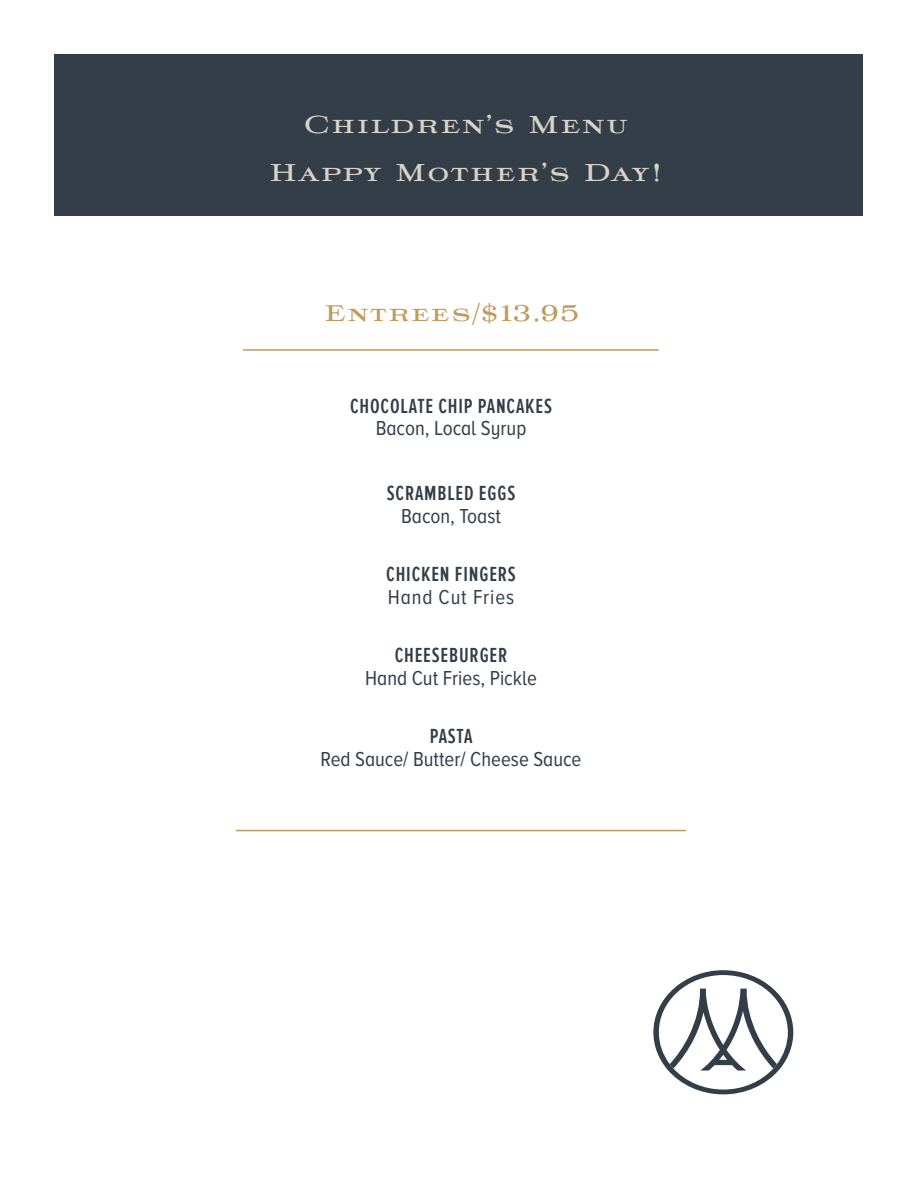
<style>
.page{position:relative;width:918px;height:1188px;background:#fff}
.page>*{position:absolute;margin:0;border:0;box-sizing:border-box;transform-origin:0 0}
.t1{font:900 24.3px/48px "De Soto";letter-spacing:.06em;color:#d7d3c8;text-align:center}
.t2{font:900 22.5px "De Soto";letter-spacing:.06em;color:#c09b5d}
.t3{font:21px "Proxima Nova A Cond";color:#333e48}
.t4{font:600 21px "Proxima Nova Ex Cn";letter-spacing:.04em;color:#333e48}
.t5{font:21px "Proxima Nova A Cond";letter-spacing:.04em;color:#333e48}
</style>
<div class="page">
<div style="left:54px;top:54px;width:809px;height:162px;background:#333e48"></div>
<svg style="left:653px;top:970px;width:140px;height:124px"></svg>
<hr style="left:243px;top:349px;width:416px;height:2px;background:#c09b5d">
<hr style="left:236px;top:830px;width:450px;height:1px;background:#c09b5d">
<p class="t1" style="left:270px;top:101px;width:395px">Children’s Menu<br>Happy Mother’s Day!</p>
<p class="t2" style="left:324px;top:300px;width:256px">Entrees/$13.95</p>
<p class="t4" style="left:350px;top:394px;width:203px">CHOCOLATE CHIP PANCAKES</p>
<p class="t3" style="left:376px;top:413px;width:152px">Bacon, Local Syrup</p>
<p class="t4" style="left:387px;top:482px;width:130px">SCRAMBLED EGGS</p>
<p class="t3" style="left:401px;top:500px;width:101px">Bacon, Toast</p>
<p class="t4" style="left:386px;top:563px;width:131px">CHICKEN FINGERS</p>
<p class="t5" style="left:388px;top:581px;width:128px">Hand Cut Fries</p>
<p class="t4" style="left:395px;top:644px;width:114px">CHEESEBURGER</p>
<p class="t3" style="left:365px;top:662px;width:173px">Hand Cut Fries, Pickle</p>
<p class="t4" style="left:430px;top:725px;width:44px">PASTA</p>
<p class="t3" style="left:321px;top:743px;width:262px">Red Sauce/ Butter/ Cheese Sauce</p>
</div>
